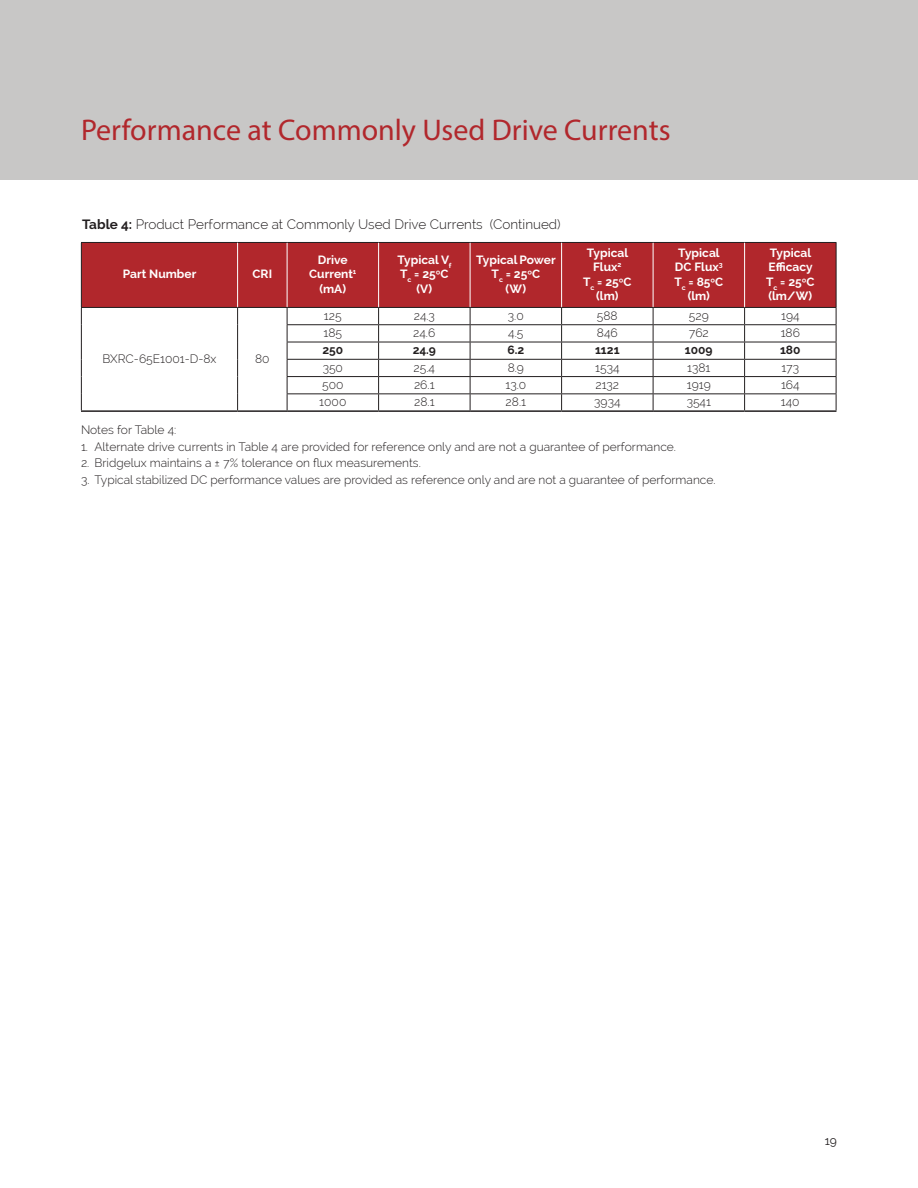
<style>
.page{position:relative;width:918px;height:1188px;background:#fff}
.page>*{position:absolute;margin:0;border:0;box-sizing:border-box;transform-origin:0 0}
.section_header{font:30px "Myriad Pro";color:#b1272c}
.main_text_block{font:300 13.5px "Raleway";color:#231f20}
.main_text_block-2{font:300 12px "Raleway";color:#231f20}
.t1{font:700 12px/14.4px "Raleway";color:#fff;text-align:center}
.t2{font:700 12px "Raleway";color:#231f20}
.t3{font:12px "Raleway";color:#231f20}
.s1{font-weight:700}
.s2{font-weight:600;font-size:10.5px}
</style>
<div class="page">
<div style="left:0;top:0;width:918px;height:180px;background:#c8c7c6"></div>
<div style="left:82px;top:243px;width:754px;height:64px;background:#b1272c"></div>
<hr style="left:81px;top:243px;width:1px;height:64px;background:#231f20">
<hr style="left:836px;top:243px;width:1px;height:64px;background:#231f20">
<hr style="left:81px;top:242px;width:157px;height:1px;background:#231f20">
<hr style="left:238px;top:242px;width:49px;height:1px;background:#231f20">
<hr style="left:287px;top:242px;width:92px;height:1px;background:#231f20">
<hr style="left:379px;top:242px;width:91px;height:1px;background:#231f20">
<hr style="left:470px;top:242px;width:92px;height:1px;background:#231f20">
<hr style="left:562px;top:242px;width:91px;height:1px;background:#231f20">
<hr style="left:653px;top:242px;width:92px;height:1px;background:#231f20">
<hr style="left:745px;top:242px;width:91px;height:1px;background:#231f20">
<hr style="left:237px;top:243px;width:1px;height:64px;background:#fff">
<hr style="left:287px;top:243px;width:1px;height:64px;background:#fff">
<hr style="left:378px;top:243px;width:1px;height:64px;background:#fff">
<hr style="left:470px;top:243px;width:1px;height:64px;background:#fff">
<hr style="left:561px;top:243px;width:1px;height:64px;background:#fff">
<hr style="left:653px;top:243px;width:1px;height:64px;background:#fff">
<hr style="left:744px;top:243px;width:1px;height:64px;background:#fff">
<hr style="left:81px;top:307px;width:157px;height:1px;background:#231f20">
<hr style="left:238px;top:307px;width:49px;height:1px;background:#231f20">
<svg style="left:81px;top:308px;width:1px;height:102px"></svg>
<svg style="left:237px;top:308px;width:1px;height:102px"></svg>
<hr style="left:287px;top:307px;width:92px;height:1px;background:#231f20">
<hr style="left:379px;top:307px;width:91px;height:1px;background:#231f20">
<hr style="left:470px;top:307px;width:92px;height:1px;background:#231f20">
<hr style="left:562px;top:307px;width:91px;height:1px;background:#231f20">
<hr style="left:653px;top:307px;width:92px;height:1px;background:#231f20">
<hr style="left:745px;top:307px;width:91px;height:1px;background:#231f20">
<hr style="left:287px;top:324px;width:92px;height:1px;background:#231f20">
<hr style="left:379px;top:324px;width:91px;height:1px;background:#231f20">
<hr style="left:470px;top:324px;width:92px;height:1px;background:#231f20">
<hr style="left:562px;top:324px;width:91px;height:1px;background:#231f20">
<hr style="left:653px;top:324px;width:92px;height:1px;background:#231f20">
<hr style="left:745px;top:324px;width:91px;height:1px;background:#231f20">
<hr style="left:287px;top:342px;width:92px;height:1px;background:#231f20">
<hr style="left:379px;top:342px;width:91px;height:1px;background:#231f20">
<hr style="left:470px;top:342px;width:92px;height:1px;background:#231f20">
<hr style="left:562px;top:342px;width:91px;height:1px;background:#231f20">
<hr style="left:653px;top:342px;width:92px;height:1px;background:#231f20">
<hr style="left:745px;top:342px;width:91px;height:1px;background:#231f20">
<hr style="left:287px;top:359px;width:92px;height:1px;background:#231f20">
<hr style="left:379px;top:359px;width:91px;height:1px;background:#231f20">
<hr style="left:470px;top:359px;width:92px;height:1px;background:#231f20">
<hr style="left:562px;top:359px;width:91px;height:1px;background:#231f20">
<hr style="left:653px;top:359px;width:92px;height:1px;background:#231f20">
<hr style="left:745px;top:359px;width:91px;height:1px;background:#231f20">
<hr style="left:287px;top:376px;width:92px;height:1px;background:#231f20">
<hr style="left:379px;top:376px;width:91px;height:1px;background:#231f20">
<hr style="left:470px;top:376px;width:92px;height:1px;background:#231f20">
<hr style="left:562px;top:376px;width:91px;height:1px;background:#231f20">
<hr style="left:653px;top:376px;width:92px;height:1px;background:#231f20">
<hr style="left:745px;top:376px;width:91px;height:1px;background:#231f20">
<hr style="left:287px;top:393px;width:92px;height:1px;background:#231f20">
<svg style="left:287px;top:308px;width:1px;height:102px"></svg>
<hr style="left:379px;top:393px;width:91px;height:1px;background:#231f20">
<svg style="left:378px;top:308px;width:1px;height:102px"></svg>
<hr style="left:470px;top:393px;width:92px;height:1px;background:#231f20">
<svg style="left:470px;top:308px;width:1px;height:102px"></svg>
<hr style="left:562px;top:393px;width:91px;height:1px;background:#231f20">
<svg style="left:561px;top:308px;width:1px;height:102px"></svg>
<hr style="left:653px;top:393px;width:92px;height:1px;background:#231f20">
<svg style="left:653px;top:308px;width:1px;height:102px"></svg>
<hr style="left:745px;top:393px;width:91px;height:1px;background:#231f20">
<svg style="left:744px;top:308px;width:1px;height:102px"></svg>
<svg style="left:836px;top:308px;width:1px;height:102px"></svg>
<hr style="left:81px;top:410px;width:157px;height:2px;background:#231f20">
<hr style="left:238px;top:410px;width:49px;height:2px;background:#231f20">
<hr style="left:287px;top:410px;width:92px;height:2px;background:#231f20">
<hr style="left:379px;top:410px;width:91px;height:2px;background:#231f20">
<hr style="left:470px;top:410px;width:92px;height:2px;background:#231f20">
<hr style="left:562px;top:410px;width:91px;height:2px;background:#231f20">
<hr style="left:653px;top:410px;width:92px;height:2px;background:#231f20">
<hr style="left:745px;top:410px;width:91px;height:2px;background:#231f20">
<p class="section_header" style="left:81px;top:111px;width:591px">Performance at Commonly Used Drive Currents</p>
<p class="main_text_block" style="left:82px;top:216px;width:480px"><span class="s1">Table 4:</span> Product Performance at Commonly Used Drive Currents (Continued)</p>
<p class="t1" style="left:123px;top:267px;width:75px">Part Number</p>
<p class="t1" style="left:253px;top:267px;width:21px">CRI</p>
<p class="t1" style="left:309px;top:253px;width:49px">Drive<br>Current<sup>1</sup></p>
<p class="t1" style="left:319px;top:281px;width:28px">(mA)</p>
<p class="t1" style="left:397px;top:253px;width:56px;text-align:left">Typical V<sub>f<br></sub>T<sub>c</sub> = 25<span class="s2">º</span>C</p>
<p class="t1" style="left:416px;top:281px;width:17px">(V)</p>
<p class="t1" style="left:476px;top:253px;width:81px">Typical Power<br>T<sub>c</sub> = 25<span class="s2">º</span>C</p>
<p class="t1" style="left:506px;top:281px;width:22px">(W)</p>
<p class="t1" style="left:583px;top:245px;width:50px">Typical<br>Flux<sup>2<br></sup>T<sub>c</sub> = 25<span class="s2">º</span>C</p>
<p class="t1" style="left:596px;top:289px;width:24px">(lm)</p>
<p class="t1" style="left:674px;top:245px;width:50px">Typical<br>DC Flux<sup>3<br></sup>T<sub>c</sub> = 85<span class="s2">º</span>C</p>
<p class="t1" style="left:688px;top:289px;width:24px">(lm)</p>
<p class="t1" style="left:766px;top:245px;width:50px">Typical<br>Efficacy<br>T<sub>c</sub> = 25<span class="s2">º</span>C</p>
<p class="t1" style="left:768px;top:289px;width:45px">(lm/W)</p>
<p class="main_text_block-2" style="left:102px;top:352px;width:116px">BXRC-65E1001-D-8x</p>
<p class="main_text_block-2" style="left:255px;top:352px;width:16px">80</p>
<p class="main_text_block-2" style="left:324px;top:308px;width:19px">125</p>
<p class="main_text_block-2" style="left:414px;top:308px;width:23px">24.3</p>
<p class="main_text_block-2" style="left:508px;top:308px;width:17px">3.0</p>
<p class="main_text_block-2" style="left:597px;top:308px;width:22px">588</p>
<p class="main_text_block-2" style="left:689px;top:308px;width:21px">529</p>
<p class="main_text_block-2" style="left:781px;top:308px;width:20px">194</p>
<p class="main_text_block-2" style="left:324px;top:326px;width:20px">185</p>
<p class="main_text_block-2" style="left:413px;top:326px;width:24px">24.6</p>
<p class="main_text_block-2" style="left:508px;top:326px;width:17px">4.5</p>
<p class="main_text_block-2" style="left:597px;top:326px;width:22px">846</p>
<p class="main_text_block-2" style="left:689px;top:326px;width:22px">762</p>
<p class="main_text_block-2" style="left:781px;top:326px;width:21px">186</p>
<p class="t2" style="left:322px;top:343px;width:22px">250</p>
<p class="t2" style="left:413px;top:343px;width:25px">24.9</p>
<p class="t2" style="left:507px;top:343px;width:18px">6.2</p>
<p class="t2" style="left:595px;top:343px;width:26px">1121</p>
<p class="t2" style="left:685px;top:343px;width:29px">1009</p>
<p class="t2" style="left:780px;top:343px;width:22px">180</p>
<p class="main_text_block-2" style="left:323px;top:360px;width:22px">350</p>
<p class="main_text_block-2" style="left:414px;top:360px;width:23px">25.4</p>
<p class="main_text_block-2" style="left:508px;top:360px;width:18px">8.9</p>
<p class="main_text_block-2" style="left:595px;top:360px;width:26px">1534</p>
<p class="main_text_block-2" style="left:687px;top:360px;width:25px">1381</p>
<p class="main_text_block-2" style="left:782px;top:360px;width:19px">173</p>
<p class="main_text_block-2" style="left:322px;top:378px;width:23px">500</p>
<p class="main_text_block-2" style="left:414px;top:378px;width:22px">26.1</p>
<p class="main_text_block-2" style="left:505px;top:378px;width:22px">13.0</p>
<p class="main_text_block-2" style="left:595px;top:378px;width:25px">2132</p>
<p class="main_text_block-2" style="left:687px;top:378px;width:25px">1919</p>
<p class="main_text_block-2" style="left:781px;top:378px;width:20px">164</p>
<p class="main_text_block-2" style="left:319px;top:395px;width:29px">1000</p>
<p class="main_text_block-2" style="left:414px;top:395px;width:22px">28.1</p>
<p class="main_text_block-2" style="left:506px;top:395px;width:22px">28.1</p>
<p class="main_text_block-2" style="left:594px;top:395px;width:28px">3934</p>
<p class="main_text_block-2" style="left:687px;top:395px;width:26px">3541</p>
<p class="main_text_block-2" style="left:781px;top:395px;width:20px">140</p>
<p class="main_text_block-2" style="left:81px;top:423px;width:97px">Notes for Table 4:</p>
<p class="main_text_block-2" style="left:81px;top:440px;width:597px">1. Alternate drive currents in Table 4 are provided for reference only and are not a guarantee of performance.</p>
<p class="main_text_block-2" style="left:81px;top:456px;width:341px">2. Bridgelux maintains a ± 7% tolerance on flux measurements.</p>
<p class="main_text_block-2" style="left:81px;top:473px;width:636px">3. Typical stabilized DC performance values are provided as reference only and are not a guarantee of performance.</p>
<p class="t3" style="left:825px;top:1134px;width:14px">19</p>
</div>
